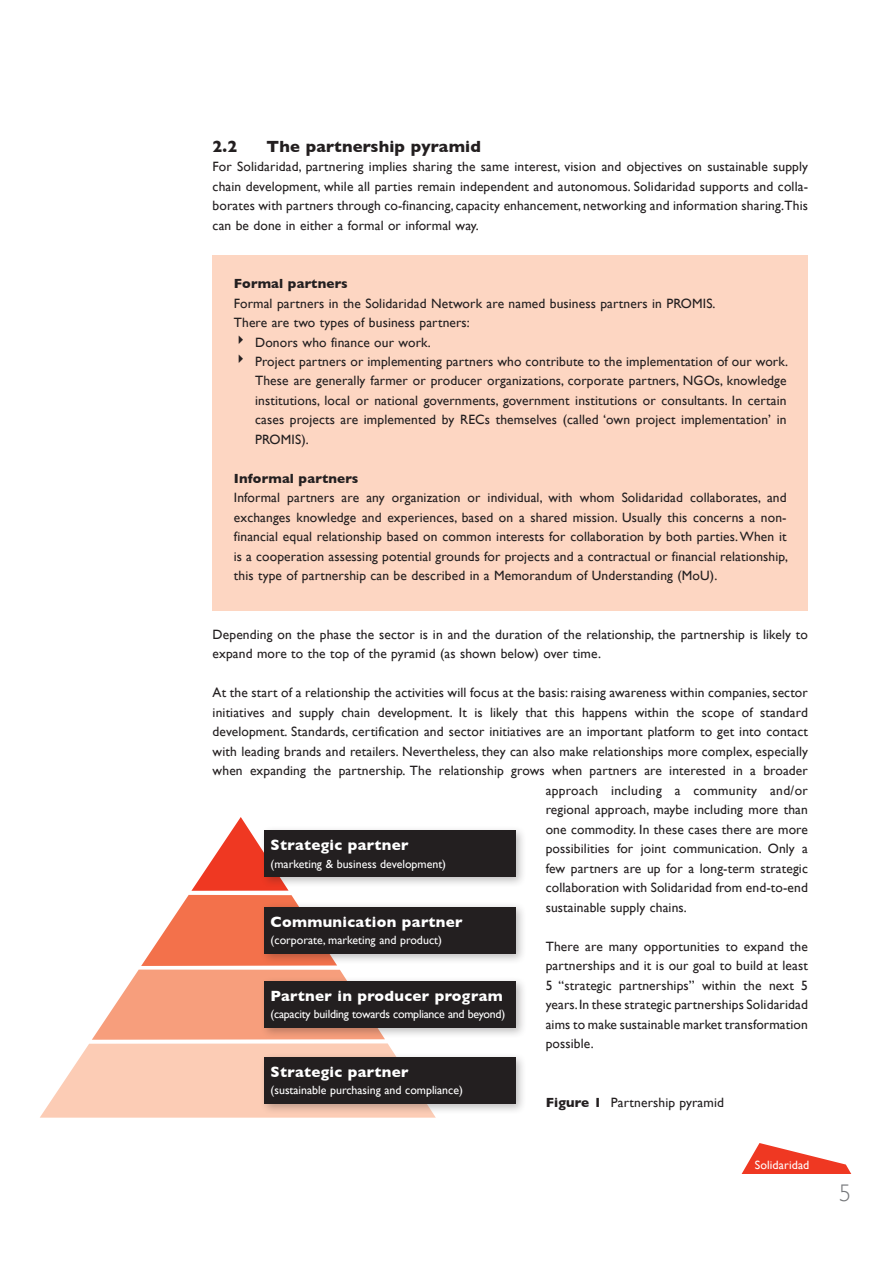
<style>
.page{position:relative;width:893px;height:1263px;background:#fff}
.page>*{position:absolute;margin:0;border:0;box-sizing:border-box;transform-origin:0 0}
.t1{font:300 24px "Gill Sans";color:#76787b}
.t2{font:700 16.5px "Gill Sans";letter-spacing:.01em;color:#231f20}
.t3{font:700 15.15px "Gill Sans";letter-spacing:.02em;color:#fff}
.t4{font:13.5px/19.5px "Gill Sans";letter-spacing:.01em;color:#231f20;text-align:justify}
.t5{font:700 13.5px "Gill Sans";letter-spacing:.01em;color:#231f20}
.t6{font:12px "Gill Sans";letter-spacing:.01em;color:#fff}
.t7{font:11.85px "Gill Sans";color:#fff}
.t8{font:11.85px "Gill Sans";letter-spacing:-.02em;color:#fff}
.s1{font-weight:700}
</style>
<div class="page">
<svg style="left:742px;top:1143px;width:109px;height:31px"></svg>
<div style="left:213px;top:255px;width:595px;height:355px;background:#fdd6c2"></div>
<svg style="left:40px;top:817px;width:396px;height:301px"></svg>
<div style="left:259px;top:825px;width:268px;height:63px;background:#231f20;opacity:.3"></div>
<div style="left:265px;top:831px;width:251px;height:46px;background:#231f20"></div>
<div style="left:259px;top:902px;width:268px;height:63px;background:#231f20;opacity:.3"></div>
<div style="left:265px;top:907px;width:251px;height:46px;background:#231f20"></div>
<div style="left:259px;top:976px;width:268px;height:63px;background:#231f20;opacity:.3"></div>
<div style="left:265px;top:981px;width:251px;height:47px;background:#231f20"></div>
<div style="left:259px;top:1052px;width:268px;height:63px;background:#231f20;opacity:.3"></div>
<div style="left:265px;top:1057px;width:251px;height:47px;background:#231f20"></div>
<p class="t2" style="left:213px;top:136px;width:26px">2.2</p>
<p class="t2" style="left:267px;top:136px;width:216px">The partnership pyramid</p>
<p class="t4" style="left:213px;top:157px;width:597px">For Solidaridad, partnering implies sharing the same interest, vision and objectives on sustainable supply chain development, while all parties remain independent and autonomous. Solidaridad supports and colla&shy;borates with partners through co-financing, capacity enhancement, networking and information sharing.This can be done in either a formal or informal way.</p>
<p class="t5" style="left:234px;top:276px;width:115px">Formal partners</p>
<p class="t4" style="left:234px;top:293px;width:483px">Formal partners in the Solidaridad Network are named business partners in PROMIS.<br>There are two types of business partners:</p>
<p class="t4" style="left:234px;top:332px;width:198px">✔ Donors who finance our work.</p>
<p class="t4" style="left:255px;top:352px;width:534px;text-indent:-21px">✔ Project partners or implementing partners who contribute to the implementation of our work.<br>These are generally farmer or producer organizations, corporate partners, NGOs, knowledge institutions, local or national governments, government institutions or consultants. In certain cases projects are implemented by RECs themselves (called ‘own project implementation’ in PROMIS).</p>
<p class="t5" style="left:234px;top:470px;width:126px">Informal partners</p>
<p class="t4" style="left:234px;top:488px;width:556px">Informal partners are any organization or individual, with whom Solidaridad collaborates, and exchanges knowledge and experiences, based on a shared mission. Usually this concerns a non&shy;financial equal relationship based on common interests for collaboration by both parties. When it is a cooperation assessing potential grounds for projects and a contractual or financial relationship, this type of partnership can be described in a Memorandum of Understanding (MoU).</p>
<p class="t4" style="left:213px;top:624px;width:597px">Depending on the phase the sector is in and the duration of the relationship, the partnership is likely to expand more to the top of the pyramid (as shown below) over time.</p>
<p class="t4" style="left:213px;top:683px;width:597px">At the start of a relationship the activities will focus at the basis: raising awareness within companies, sector</p>
<p class="t4" style="left:213px;top:702px;width:597px">initiatives and supply chain development. It is likely that this happens within the scope of standard</p>
<p class="t4" style="left:213px;top:722px;width:597px">development. Standards, certification and sector initiatives are an important platform to get into contact</p>
<p class="t4" style="left:213px;top:741px;width:597px">with leading brands and retailers. Nevertheless, they can also make relationships more complex, especially</p>
<p class="t4" style="left:213px;top:761px;width:597px">when expanding the partnership. The relationship grows when partners are interested in a broader</p>
<p class="t4" style="left:546px;top:780px;width:264px">approach including a community and/or</p>
<p class="t4" style="left:546px;top:800px;width:264px">regional approach, maybe including more than</p>
<p class="t4" style="left:546px;top:819px;width:264px">one commodity. In these cases there are more</p>
<p class="t4" style="left:546px;top:839px;width:264px">possibilities for joint communication. Only a</p>
<p class="t4" style="left:546px;top:858px;width:264px">few partners are up for a long-term strategic</p>
<p class="t4" style="left:546px;top:878px;width:264px">collaboration with Solidaridad from end-to-end</p>
<p class="t4" style="left:546px;top:897px;width:143px">sustainable supply chains.</p>
<p class="t4" style="left:546px;top:936px;width:264px">There are many opportunities to expand the partnerships and it is our goal to build at least 5 “strategic partnerships” within the next 5 years. In these strategic partnerships Solidaridad aims to make sustainable market transformation possible.</p>
<p class="t3" style="left:271px;top:836px;width:139px">Strategic partner</p>
<p class="t7" style="left:271px;top:857px;width:177px">(marketing &amp; business development)</p>
<p class="t3" style="left:271px;top:913px;width:194px">Communication partner</p>
<p class="t7" style="left:271px;top:933px;width:173px">(corporate, marketing and product)</p>
<p class="t3" style="left:271px;top:987px;width:234px">Partner in producer program</p>
<p class="t8" style="left:271px;top:1007px;width:236px">(capacity building towards compliance and beyond)</p>
<p class="t3" style="left:271px;top:1063px;width:139px">Strategic partner</p>
<p class="t7" style="left:271px;top:1083px;width:194px">(sustainable purchasing and compliance)</p>
<p class="t4" style="left:546px;top:1092px;width:180px"><span class="s1">Figure 1</span> Partnership pyramid</p>
<p class="t6" style="left:755px;top:1157px;width:56px">Solidaridad</p>
<h1 class="t1" style="left:839px;top:1174px;width:13px">5</h1>
</div>
